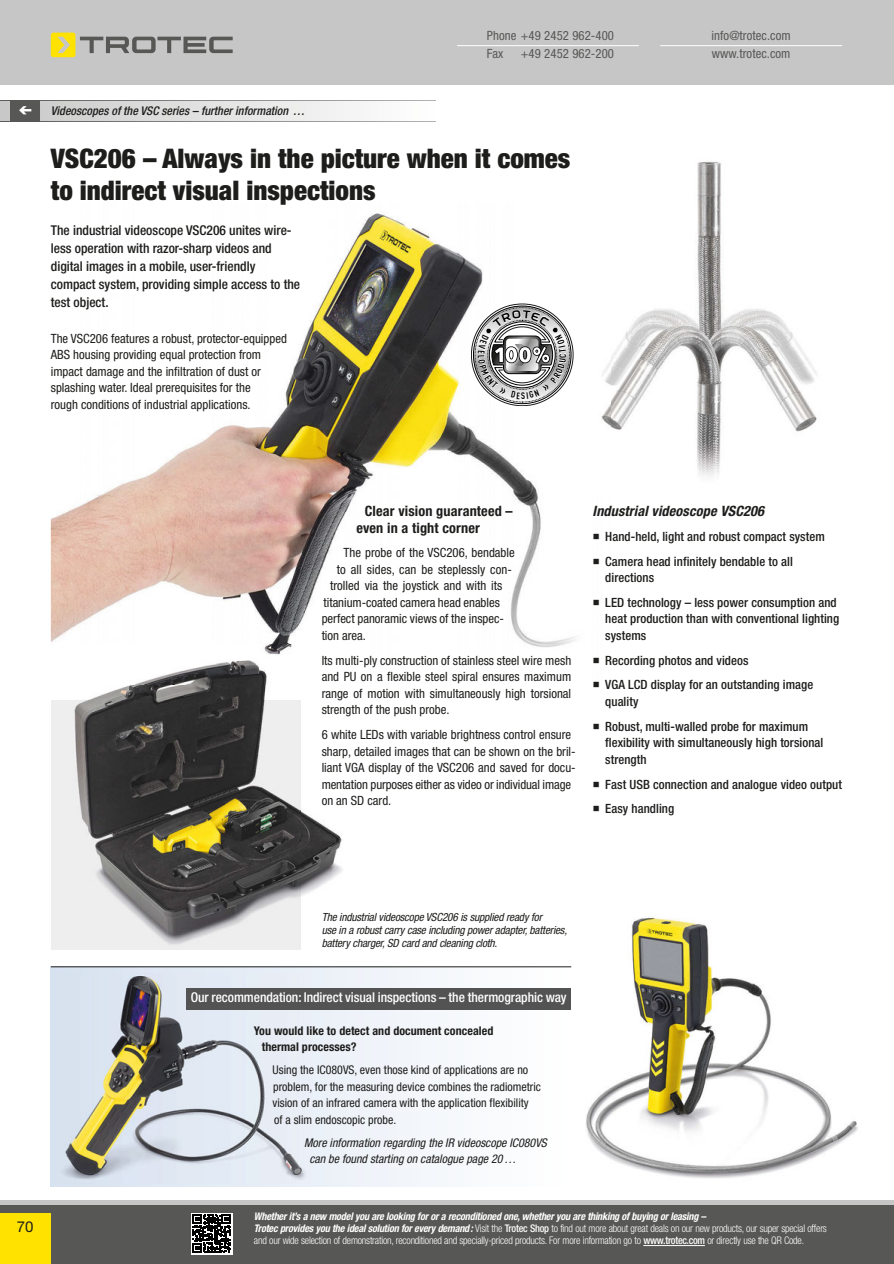
<style>
.page{position:relative;width:894px;height:1264px;background:#fff}
.page>*{position:absolute;margin:0;border:0;box-sizing:border-box;transform-origin:0 0}
.t1{font:900 condensed 27px/31.5px "Helvetica Neue LT Pro";color:#1d1d1b}
.t2{font:15px "Helvetica Neue LT";color:#1d1d1b}
.t3{font:700 condensed 14.25px/16.5px "Helvetica Neue LT Pro";letter-spacing:.01em;color:#1d1d1b}
.t4{font:italic 700 condensed 14.25px "Helvetica Neue LT Pro";letter-spacing:.01em;color:#1d1d1b}
.t5{font:500 condensed 13.5px/18px "Helvetica Neue LT Pro";color:#1d1d1b}
.t6{font:500 condensed 13.5px "Helvetica Neue LT Pro";letter-spacing:-.005em;color:#fff}
.t7{font:condensed 12.75px/16.5px "Helvetica Neue LT Pro";color:#1d1d1b}
.t8{font:500 condensed 12.75px/24.8px "Helvetica Neue LT Pro";letter-spacing:.005em;color:#1d1d1b}
.t9{font:condensed 12.75px/17.4px "Helvetica Neue LT";letter-spacing:.005em;color:#575756}
.t10{font:condensed 12px/16.5px "Helvetica Neue LT Pro";color:#1d1d1b}
.t11{font:italic condensed 12px/16.5px "Helvetica Neue LT Pro";color:#1d1d1b}
.t12{font:700 condensed 12px/16.5px "Helvetica Neue LT Pro";letter-spacing:.005em;color:#1d1d1b}
.t13{font:italic 500 condensed 12px "Helvetica Neue LT Pro";color:#1d1d1b}
.t14{font:italic condensed 11.25px/12.8px "Helvetica Neue LT Pro";letter-spacing:-.015em;color:#1d1d1b}
.t15{font:300 condensed 10.5px/12px "Helvetica Neue LT";letter-spacing:-.02em;color:#fff}
.s1{font-weight:700;font-style:italic}
.s2{font-weight:500}
</style>
<div class="page">
<hr style="left:893px;top:1199px;width:1px;height:64px;background:#575756">
<hr style="left:893px;top:0;width:1px;height:85px;background:#c6c6c6">
<img style="left:51px;top:213px;width:525px;height:434px">
<svg style="left:0;top:100px;width:436px;height:21px"></svg>
<div style="left:0;top:101px;width:436px;height:19px;background:linear-gradient(to right,#c9c9c8,#fff)"></div>
<div style="left:10px;top:100px;width:30px;height:21px;background:#575756"></div>
<img style="left:586px;top:917px;width:272px;height:261px">
<div style="left:51px;top:966px;width:520px;height:221px;background:linear-gradient(to right,#d7e2f0,#fff)"></div>
<img style="left:57px;top:973px;width:255px;height:210px">
<img style="left:55px;top:644px;width:305px;height:306px">
<img style="left:55px;top:700px;width:245px;height:249px">
<img style="left:601px;top:161px;width:216px;height:316px">
<hr style="left:51px;top:966px;width:520px;height:1px;background:#1d1d1b">
<div style="left:186px;top:987px;width:385px;height:22px;background:#535353"></div>
<div style="left:0;top:1199px;width:893px;height:64px;background:#575756"></div>
<div style="left:0;top:1212px;width:51px;height:51px;background:#ffe200"></div>
<div style="left:0;top:1199px;width:893px;height:5px;background:#c6c6c6"></div>
<div style="left:0;top:0;width:893px;height:85px;background:#c6c6c6"></div>
<hr style="left:457px;top:45px;width:182px;height:1px;background:#fff">
<hr style="left:660px;top:45px;width:182px;height:1px;background:#fff">
<svg style="left:51px;top:33px;width:182px;height:24px"></svg>
<hr style="left:643px;top:1244px;width:62px;height:1px;background:#fff">
<svg style="left:191px;top:1213px;width:41px;height:40px"></svg>
<svg style="left:193px;top:1214px;width:38px;height:38px"></svg>
<svg style="left:471px;top:304px;width:102px;height:102px"></svg>
<p class="t9" style="left:487px;top:28px;width:129px">Phone +49 2452 962-400<br>Fax</p>
<p class="t9" style="left:521px;top:46px;width:95px">+49 2452 962-200</p>
<p class="t13" style="left:51px;top:107px;width:255px">Videoscopes of the VSC series – further information …</p>
<h1 class="t1" style="left:51px;top:145px;width:521px">VSC206 – Always in the picture when it comes to indirect visual inspections</h1>
<p class="t5" style="left:51px;top:223px;width:251px">The industrial videoscope VSC206 unites wire&shy;less operation with razor-sharp videos and digital images in a mobile, user-friendly compact system, providing simple access to the test object.</p>
<p class="t7" style="left:51px;top:331px;width:238px">The VSC206 features a robust, protector-equipped ABS housing providing equal protection from impact damage and the infiltration of dust or splashing water. Ideal prerequisites for the<br>rough conditions of industrial applications.</p>
<p class="t9" style="left:711px;top:28px;width:81px">info@trotec.com www.trotec.com</p>
<p class="t3" style="left:356px;top:504px;width:158px;text-indent:8px">Clear vision guaranteed – even in a tight corner</p>
<p class="t7" style="left:343px;top:545px;width:173px">The probe of the VSC206, bendable</p>
<p class="t7" style="left:337px;top:562px;width:177px">to all sides, can be steplessly con-</p>
<p class="t7" style="left:330px;top:578px;width:174px">trolled via the joystick and with its</p>
<p class="t7" style="left:323px;top:595px;width:178px">titanium-coated camera head enables</p>
<p class="t7" style="left:322px;top:611px;width:184px">perfect panoramic views of the inspec-</p>
<p class="t7" style="left:322px;top:628px;width:46px">tion area.</p>
<p class="t7" style="left:322px;top:653px;width:251px;text-align:justify">Its multi-ply construction of stainless steel wire mesh and PU on a flexible steel spiral ensures maximum range of motion with simultaneously high torsional strength of the push probe.</p>
<p class="t7" style="left:322px;top:727px;width:255px">6 white LEDs with variable brightness control ensure sharp, detailed images that can be shown on the bril&shy;liant VGA display of the VSC206 and saved for docu&shy;mentation purposes either as video or individual image on an SD card.</p>
<p class="t4" style="left:592px;top:506px;width:173px">Industrial videoscope VSC206</p>
<p class="t8" style="left:605px;top:525px;width:221px">Hand-held, light and robust compact system<br>Camera head infinitely bendable to all</p>
<p class="t8" style="left:605px;top:566px;width:233px">directions<br>LED technology – less power consumption and</p>
<p class="t8" style="left:605px;top:611px;width:235px;line-height:16.5px">heat production than with conventional lighting systems</p>
<p class="t8" style="left:605px;top:648px;width:210px">Recording photos and videos<br>VGA LCD display for an outstanding image</p>
<p class="t8" style="left:605px;top:690px;width:204px">quality<br>Robust, multi-walled probe for maximum</p>
<p class="t8" style="left:605px;top:735px;width:220px;line-height:16.5px">flexibility with simultaneously high torsional strength</p>
<p class="t8" style="left:605px;top:772px;width:238px">Fast USB connection and analogue video output<br>Easy handling</p>
<p class="t2" style="left:17px;top:1221px;width:18px">70</p>
<p class="t14" style="left:322px;top:911px;width:247px">The industrial videoscope VSC206 is supplied ready for<br>use in a robust carry case including power adapter, batteries, battery charger, SD card and cleaning cloth.</p>
<p class="t6" style="left:191px;top:992px;width:377px">Our recommendation: Indirect visual inspections – the thermographic way</p>
<p class="t12" style="left:262px;top:1023px;width:233px;text-indent:-8px">You would like to detect and document concealed thermal processes?</p>
<p class="t10" style="left:272px;top:1062px;width:270px">Using the IC080VS, even those kind of applications are no problem, for the measuring device combines the radiometric vision of an infrared camera with the application flexibility<br>of a slim endoscopic probe.</p>
<p class="t11" style="left:309px;top:1135px;width:239px;text-indent:-5px">More information regarding the IR videoscope IC080VS can be found starting on catalogue page 20 …</p>
<p class="t15" style="left:254px;top:1211px;width:574px"><span class="s1">Whether it’s a new model you are looking for or a reconditioned one, whether you are thinking of buying or leasing –<br>Trotec provides you the ideal solution for every demand :</span> Visit the <span class="s2">Trotec Shop</span> to find out more about great deals on our new products, our super special offers and our wide selection of demonstration, reconditioned and specially-priced products. For more information go to <span class="s2">www.trotec.com</span> or directly use the QR Code.</p>
</div>
